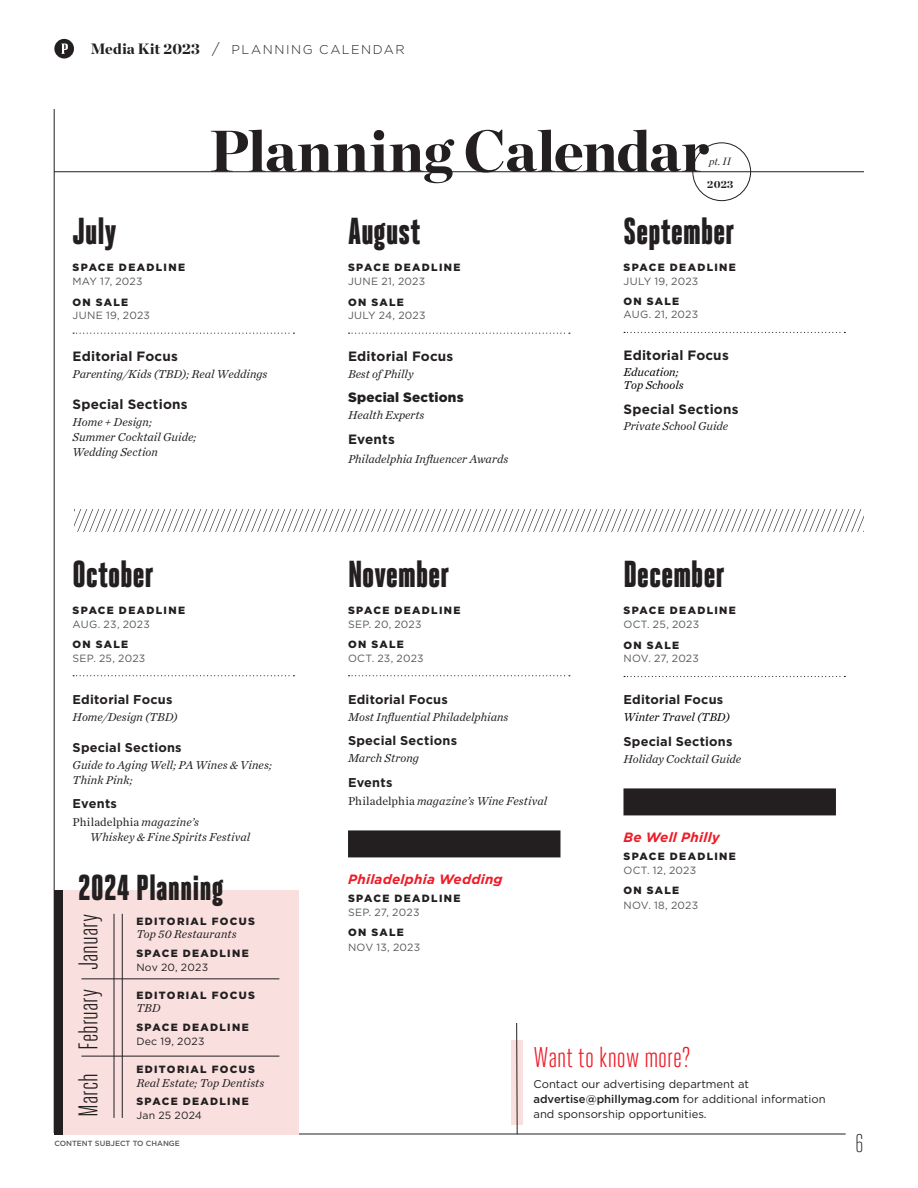
<style>
.page{position:relative;width:918px;height:1188px;background:#fff}
.page>*{position:absolute;margin:0;border:0;box-sizing:border-box;transform-origin:0 0}
.MAIN{font:900 58.5px "Chronicle Display";letter-spacing:-.01em;color:#231f20}
.CHART_title{font:900 37.5px "Heroic Condensed";letter-spacing:-.01em;color:#231f20}
.CHART_header{font:900 36px "Heroic Condensed";letter-spacing:.005em;color:#231f20}
.CHART_title-2{font:28.5px "Heroic Condensed";color:#ee1c28}
.CHART_title-3{font:27px "Heroic Condensed";letter-spacing:-.005em;color:#231f20}
.CHART_header-2{font:300 25.5px "Heroic Condensed";color:#231f20}
.t1{font:700 13.5px "Gotham";letter-spacing:.015em;color:#231f20}
.t2{font:italic 700 13.5px "Gotham";letter-spacing:.015em;color:#ee1c28}
.t3{font:900 13.5px "Gotham";letter-spacing:.015em;color:#231f20}
._1__Month_no_rule{font:700 12.75px "Gotham";letter-spacing:.015em;color:#231f20}
.CHART_title-4{font:300 12.75px "Gotham";letter-spacing:.12em;color:#231f20}
._1__Month_no_rule-2{font:italic 12px/15px "Chronicle Text G1";color:#231f20}
.CHART_header-3{font:italic 12px "Chronicle Text G1";letter-spacing:.005em;color:#231f20}
._1__Month_no_rule-3{font:italic 12px/13.5px "Chronicle Text G1";color:#000}
.CHART_title-5{font:11.25px/15px "Gotham";color:#231f20}
.CHART_title-6{font:900 10.5px/13.5px "Gotham";letter-spacing:.125em;color:#231f20}
.t4{font:10.5px/13.5px "Gotham";letter-spacing:.025em;color:#57585a}
.CHART_header-4{font:900 10.5px "Gotham";letter-spacing:.13em;color:#231f20}
.CHART_header-5{font:10.5px "Gotham";letter-spacing:.025em;color:#231f20}
.CHART_title-7{font:italic 10.5px "Chronicle Display";color:#231f20}
.CHART_title-8{font:900 10.5px "Chronicle Display";color:#231f20}
.t5{font:500 7.5px "Gotham";color:#57585a}
.s1{font-family:"Chronicle Display";font-weight:900;font-size:15px}
.s2{font-size:15px}
.s3{font-weight:400;color:#57585a}
.s4{font-weight:900;color:#231f20}
.s5{font-style:normal}
.s6{font-weight:500}
</style>
<div class="page">
<div style="left:511px;top:1040px;width:11px;height:85px;background:#f9e0df"></div>
<div style="left:693px;top:143px;width:58px;height:58px;border:1px solid #231f20;border-radius:50%"></div>
<hr style="left:54px;top:171px;width:810px;height:1px;background:#231f20">
<hr style="left:54px;top:1134px;width:792px;height:1px;background:#231f20">
<svg style="left:54px;top:39px;width:20px;height:20px"></svg>
<svg style="left:75px;top:509px;width:789px;height:23px"></svg>
<svg style="left:73px;top:333px;width:221px;height:1px"></svg>
<svg style="left:349px;top:333px;width:221px;height:1px"></svg>
<svg style="left:624px;top:332px;width:221px;height:1px"></svg>
<svg style="left:73px;top:675px;width:221px;height:1px"></svg>
<svg style="left:349px;top:675px;width:221px;height:1px"></svg>
<div style="left:348px;top:830px;width:212px;height:27px;background:#231f20"></div>
<svg style="left:624px;top:676px;width:221px;height:1px"></svg>
<div style="left:623px;top:788px;width:213px;height:27px;background:#231f20"></div>
<svg style="left:516px;top:1023px;width:2px;height:112px"></svg>
<hr style="left:54px;top:109px;width:1px;height:1024px;background:#231f20">
<div style="left:63px;top:890px;width:235px;height:244px;background:#f9e0df"></div>
<hr style="left:81px;top:979px;width:198px;height:1px;background:#231f20">
<hr style="left:81px;top:1056px;width:198px;height:1px;background:#231f20">
<hr style="left:114px;top:914px;width:1px;height:204px;background:#231f20">
<hr style="left:122px;top:914px;width:1px;height:204px;background:#231f20">
<div style="left:54px;top:890px;width:9px;height:244px;background:#231f20"></div>
<p class="CHART_title-4" style="left:90px;top:42px;width:316px"><span class="s1">Media Kit 2023</span> <span class="s2">/</span> PLANNING CALENDAR</p>
<p class="MAIN" style="left:209px;top:103px;width:501px">Planning Calendar</p>
<p class="CHART_title-8" style="left:707px;top:176px;width:27px">2023</p>
<p class="CHART_title-7" style="left:709px;top:153px;width:24px">pt. II</p>
<p class="CHART_title" style="left:73px;top:211px;width:45px">July</p>
<p class="CHART_title-6" style="left:73px;top:261px;width:114px">SPACE DEADLINE<br><span class="s3">MAY 17, 2023</span></p>
<p class="t4" style="left:73px;top:295px;width:79px"><span class="s4">ON SALE<br></span>JUNE 19, 2023</p>
<p class="t1" style="left:73px;top:347px;width:107px">Editorial Focus</p>
<p class="_1__Month_no_rule-2" style="left:73px;top:366px;width:196px">Parenting/Kids (TBD); Real Weddings</p>
<p class="t1" style="left:73px;top:395px;width:117px">Special Sections</p>
<p class="_1__Month_no_rule-2" style="left:73px;top:414px;width:125px">Home + Design;<br>Summer Cocktail Guide;<br>Wedding Section</p>
<p class="CHART_title" style="left:348px;top:211px;width:74px">August</p>
<p class="CHART_title-6" style="left:348px;top:261px;width:114px">SPACE DEADLINE<br><span class="s3">JUNE 21, 2023</span></p>
<p class="t4" style="left:348px;top:295px;width:79px"><span class="s4">ON SALE<br></span>JULY 24, 2023</p>
<p class="t1" style="left:348px;top:347px;width:107px">Editorial Focus</p>
<p class="_1__Month_no_rule-2" style="left:348px;top:366px;width:67px">Best of Philly</p>
<p class="t3" style="left:348px;top:388px;width:117px">Special Sections</p>
<p class="_1__Month_no_rule-2" style="left:348px;top:407px;width:78px">Health Experts</p>
<p class="t1" style="left:348px;top:430px;width:48px">Events</p>
<p class="_1__Month_no_rule-2" style="left:348px;top:451px;width:162px">Philadelphia Influencer Awards</p>
<p class="CHART_title" style="left:623px;top:211px;width:112px">September</p>
<p class="CHART_title-6" style="left:623px;top:261px;width:114px">SPACE DEADLINE<br><span class="s3">JULY 19, 2023</span></p>
<p class="t4" style="left:623px;top:294px;width:76px"><span class="s4">ON SALE<br></span>AUG. 21, 2023</p>
<p class="t1" style="left:623px;top:347px;width:107px">Editorial Focus</p>
<p class="_1__Month_no_rule-3" style="left:623px;top:364px;width:62px">Education;<br>Top Schools</p>
<p class="t1" style="left:623px;top:400px;width:117px">Special Sections</p>
<p class="_1__Month_no_rule-2" style="left:623px;top:418px;width:106px">Private School Guide</p>
<p class="CHART_title" style="left:73px;top:554px;width:83px">October</p>
<p class="CHART_title-6" style="left:73px;top:604px;width:114px">SPACE DEADLINE<br><span class="s3">AUG. 23, 2023</span></p>
<p class="t4" style="left:73px;top:638px;width:74px"><span class="s4">ON SALE<br></span>SEP. 25, 2023</p>
<p class="_1__Month_no_rule" style="left:73px;top:691px;width:101px">Editorial Focus</p>
<p class="_1__Month_no_rule-2" style="left:73px;top:708px;width:107px">Home/Design (TBD)</p>
<p class="_1__Month_no_rule" style="left:73px;top:739px;width:111px">Special Sections</p>
<p class="_1__Month_no_rule-2" style="left:73px;top:756px;width:201px">Guide to Aging Well; PA Wines &amp; Vines;<br>Think Pink;</p>
<p class="_1__Month_no_rule" style="left:73px;top:795px;width:46px">Events</p>
<p class="_1__Month_no_rule-2" style="left:90px;top:814px;width:162px;text-indent:-18px"><span class="s5">Philadelphia</span> magazine’s<br>Whiskey &amp; Fine Spirits Festival</p>
<p class="CHART_header" style="left:78px;top:868px;width:147px">2024 Planning</p>
<p class="CHART_title-3" style="left:74px;top:970px;width:58px;rotate:-90deg">January</p>
<p class="CHART_title-3" style="left:74px;top:1050px;width:63px;rotate:-90deg">February</p>
<p class="CHART_title-3" style="left:74px;top:1117px;width:45px;rotate:-90deg">March</p>
<p class="CHART_title-6" style="left:136px;top:914px;width:120px">EDITORIAL FOCUS</p>
<p class="CHART_header-3" style="left:136px;top:925px;width:102px">Top 50 Restaurants</p>
<p class="CHART_header-4" style="left:136px;top:946px;width:114px">SPACE DEADLINE</p>
<p class="CHART_header-5" style="left:136px;top:960px;width:73px">Nov 20, 2023</p>
<p class="CHART_title-6" style="left:136px;top:988px;width:120px">EDITORIAL FOCUS</p>
<p class="CHART_header-3" style="left:136px;top:999px;width:26px">TBD</p>
<p class="CHART_header-4" style="left:136px;top:1020px;width:114px">SPACE DEADLINE</p>
<p class="CHART_header-5" style="left:136px;top:1034px;width:70px">Dec 19, 2023</p>
<p class="CHART_title-6" style="left:136px;top:1063px;width:120px">EDITORIAL FOCUS</p>
<p class="CHART_header-3" style="left:136px;top:1073px;width:130px">Real Estate; Top Dentists</p>
<p class="CHART_header-4" style="left:136px;top:1094px;width:114px">SPACE DEADLINE</p>
<p class="CHART_header-5" style="left:136px;top:1108px;width:67px">Jan 25 2024</p>
<p class="t5" style="left:54px;top:1138px;width:127px">CONTENT SUBJECT TO CHANGE</p>
<p class="CHART_title" style="left:348px;top:554px;width:103px">November</p>
<p class="CHART_title-6" style="left:348px;top:604px;width:114px">SPACE DEADLINE<br><span class="s3">SEP. 20, 2023</span></p>
<p class="t4" style="left:348px;top:638px;width:77px"><span class="s4">ON SALE<br></span>OCT. 23, 2023</p>
<p class="_1__Month_no_rule" style="left:348px;top:691px;width:101px">Editorial Focus</p>
<p class="_1__Month_no_rule-2" style="left:348px;top:708px;width:162px">Most Influential Philadelphians</p>
<p class="_1__Month_no_rule" style="left:348px;top:732px;width:111px">Special Sections</p>
<p class="_1__Month_no_rule-2" style="left:348px;top:750px;width:73px">March Strong</p>
<p class="_1__Month_no_rule" style="left:348px;top:774px;width:46px">Events</p>
<p class="_1__Month_no_rule-2" style="left:348px;top:793px;width:201px"><span class="s5">Philadelphia</span> magazine’s Wine Festival</p>
<p class="t2" style="left:348px;top:871px;width:156px">Philadelphia Wedding</p>
<p class="CHART_title-6" style="left:348px;top:892px;width:114px">SPACE DEADLINE<br><span class="s3">SEP. 27, 2023</span></p>
<p class="t4" style="left:348px;top:925px;width:74px;line-height:15px"><span class="s4">ON SALE<br></span>NOV 13, 2023</p>
<p class="CHART_title" style="left:623px;top:554px;width:103px">December</p>
<p class="CHART_title-6" style="left:623px;top:604px;width:114px">SPACE DEADLINE<br><span class="s3">OCT. 25, 2023</span></p>
<p class="t4" style="left:623px;top:638px;width:77px"><span class="s4">ON SALE<br></span>NOV. 27, 2023</p>
<p class="_1__Month_no_rule" style="left:623px;top:691px;width:101px">Editorial Focus</p>
<p class="_1__Month_no_rule-3" style="left:623px;top:710px;width:108px">Winter Travel (TBD)</p>
<p class="_1__Month_no_rule" style="left:623px;top:733px;width:111px">Special Sections</p>
<p class="_1__Month_no_rule-2" style="left:623px;top:751px;width:119px">Holiday Cocktail Guide</p>
<p class="t2" style="left:623px;top:829px;width:98px">Be Well Philly</p>
<p class="CHART_title-6" style="left:623px;top:850px;width:114px">SPACE DEADLINE</p>
<p class="t4" style="left:623px;top:863px;width:74px">OCT. 12, 2023</p>
<p class="CHART_title-6" style="left:623px;top:884px;width:57px">ON SALE</p>
<p class="t4" style="left:623px;top:899px;width:76px">NOV. 18, 2023</p>
<p class="CHART_title-2" style="left:534px;top:1041px;width:159px">Want to know more?</p>
<p class="CHART_title-5" style="left:534px;top:1076px;width:294px">Contact our advertising department at <span class="s6">advertise@phillymag.com</span> for additional information and sponsorship opportunities.</p>
<p class="CHART_header-2" style="left:855px;top:1129px;width:10px">6</p>
</div>
